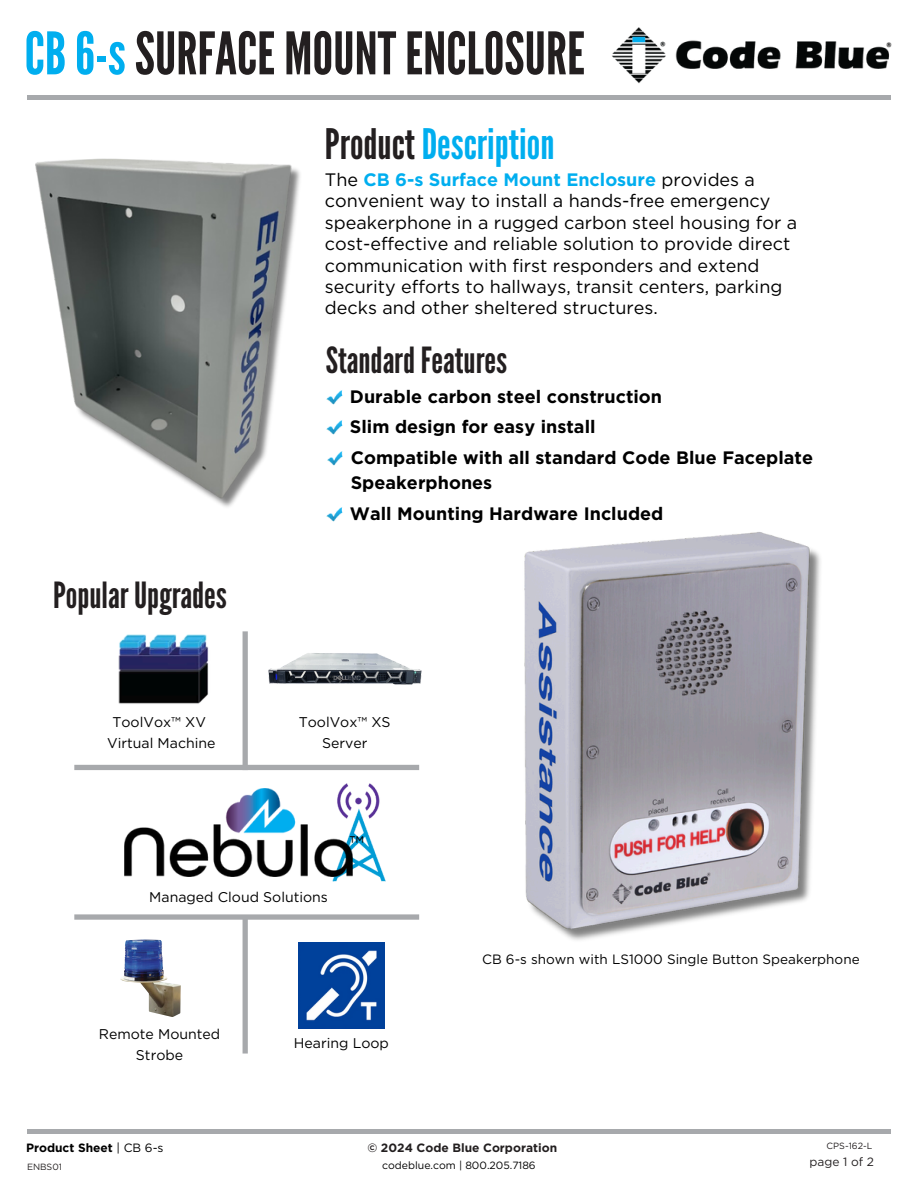
<style>
.page{position:relative;width:918px;height:1188px;background:#fff}
.page>*{position:absolute;margin:0;border:0;box-sizing:border-box;transform-origin:0 0}
.t1{font:58.5px "League Gothic";color:#231f20}
.t2{font:42px "League Gothic";color:#00aeef}
.t3{font:36px "League Gothic";color:#231f20}
.t4{font:21.15px "Gotham";color:#000}
.t5{font:18px/21.3px "Gotham";color:#000}
.t6{font:700 18px/24.8px "Gotham";color:#000}
.t7{font:14.1px/21.1px "Gotham";color:#000;text-align:center}
.t8{font:13.5px "Gotham";color:#000}
.t9{font:700 12px "Gotham";color:#231f20}
.t10{font:700 12px "Gotham";color:#000}
.t11{font:12px "Gotham";color:#231f20}
.t12{font:10.5px "Gotham";color:#000}
.t13{font:9px "Gotham";color:#231f20}
.s1{color:#00aeef}
.s2{color:#231f20}
.s3{font-weight:700;color:#00aeef}
.s4{font-weight:400}
</style>
<div class="page">
<img style="left:612px;top:27px;width:280px;height:57px">
<div style="left:27px;top:95px;width:864px;height:5px;background:#a7a9ac"></div>
<hr style="left:27px;top:1129px;width:864px;height:4px;background:#a7a9ac">
<img style="left:326px;top:390px;width:17px;height:15px">
<img style="left:326px;top:420px;width:17px;height:15px">
<img style="left:327px;top:451px;width:16px;height:15px">
<img style="left:35px;top:158px;width:265px;height:349px">
<img style="left:299px;top:943px;width:86px;height:85px">
<div style="left:74px;top:914px;width:345px;height:6px;background:#a7a9ac"></div>
<div style="left:243px;top:917px;width:5px;height:137px;background:#a7a9ac"></div>
<img style="left:118px;top:634px;width:91px;height:70px">
<div style="left:74px;top:765px;width:345px;height:5px;background:#a7a9ac"></div>
<div style="left:243px;top:631px;width:5px;height:139px;background:#a7a9ac"></div>
<img style="left:268px;top:653px;width:154px;height:32px">
<img style="left:332px;top:784px;width:54px;height:98px">
<img style="left:124px;top:788px;width:229px;height:89px">
<img style="left:121px;top:940px;width:60px;height:77px">
<img style="left:524px;top:532px;width:297px;height:408px">
<img style="left:726px;top:808px;width:38px;height:46px">
<img style="left:326px;top:507px;width:17px;height:15px">
<h6 class="t1" style="left:25px;top:20px;width:562px"><span class="s1">CB6-s</span>SURFACE MOUNTENCLOSURE</h6>
<p class="t2" style="left:325px;top:120px;width:231px"><span class="s2">Product</span>Description</p>
<p class="t5" style="left:325px;top:169px;width:474px">The <span class="s3">CB 6-s Surface Mount Enclosure</span> provides a convenient way to install a hands-free emergency speakerphone in a rugged carbon steel housing for a cost-effective and reliable solution to provide direct communication with first responders and extend security efforts to hallways, transit centers, parking decks and other sheltered structures.</p>
<p class="t3" style="left:326px;top:339px;width:183px">StandardFeatures</p>
<h6 class="t6" style="left:350px;top:384px;width:314px">Durable carbon steel construction</h6>
<h6 class="t6" style="left:350px;top:414px;width:247px">Slim design for easy install</h6>
<p class="t6" style="left:351px;top:446px;width:464px">Compatible with all standard Code Blue Faceplate<br>Speakerphones</p>
<p class="t3" style="left:53px;top:575px;width:175px">PopularUpgrades</p>
<p class="t6" style="left:350px;top:502px;width:315px">Wall Mounting Hardware Included</p>
<h4 class="t7" style="left:107px;top:711px;width:110px">ToolVox™ XV<br>Virtual Machine</h4>
<p class="t7" style="left:299px;top:711px;width:93px">ToolVox™ XS<br>Server</p>
<p class="t7" style="left:149px;top:886px;width:180px">Managed Cloud Solutions</p>
<p class="t4" style="left:349px;top:831px;width:16px">™</p>
<h3 class="t7" style="left:99px;top:1023px;width:123px">Remote Mounted<br>Strobe</h3>
<h4 class="t7" style="left:294px;top:1032px;width:97px">Hearing Loop</h4>
<p class="t8" style="left:482px;top:951px;width:379px">CB 6-s shown with LS1000 Single Button Speakerphone</p>
<h6 class="t10" style="left:26px;top:1140px;width:139px">Product Sheet <span class="s4">| CB 6-s</span></h6>
<p class="t13" style="left:27px;top:1161px;width:37px">ENBS01</p>
<h6 class="t9" style="left:367px;top:1141px;width:191px">© 2024 Code Blue Corporation</h6>
<p class="t12" style="left:382px;top:1159px;width:155px">codeblue.com | 800.205.7186</p>
<h6 class="t13" style="left:827px;top:1141px;width:47px">CPS-162-L</h6>
<p class="t11" style="left:810px;top:1154px;width:66px">page 1 of 2</p>
</div>
